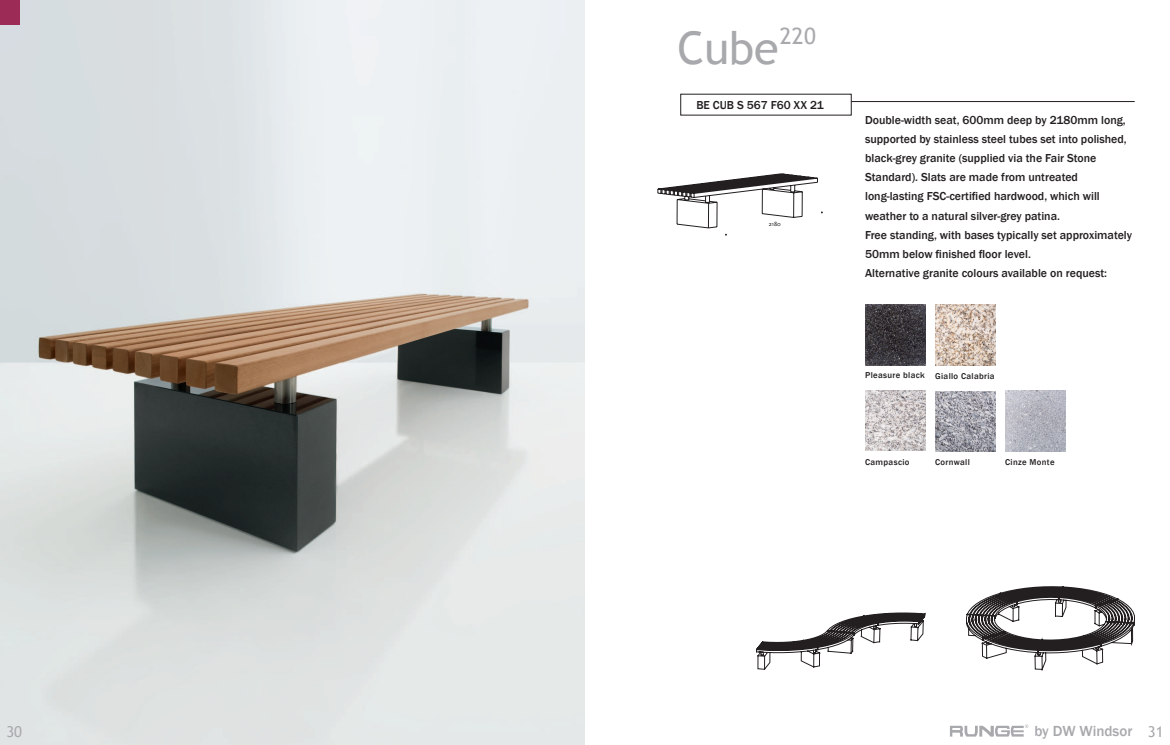
<style>
.page{position:relative;width:1170px;height:745px;background:#fff}
.page>*{position:absolute;margin:0;border:0;box-sizing:border-box;transform-origin:0 0}
.t1{font:45px "Trebuchet MS";color:#a8a9ad}
.t2{font:500 15px "Franklin Gothic";color:#a8a9ad}
.t3{font:15px "Trebuchet MS";color:#a8a9ad}
.t4{font:500 11.88px/19.1px "Franklin Gothic";color:#231f20}
.t5{font:500 8.75px "Franklin Gothic";letter-spacing:.04em;color:#231f20}
.t6{font:6.25px "Scala Sans";color:#0f0c12}
.s1{font-family:"Trebuchet MS";font-weight:400}
</style>
<div class="page">
<hr style="left:851px;top:101px;width:283px;height:1px;background:#231f20">
<svg style="left:966px;top:586px;width:168px;height:83px"></svg>
<svg style="left:756px;top:612px;width:169px;height:57px"></svg>
<svg style="left:657px;top:173px;width:165px;height:62px"></svg>
<img style="left:865px;top:390px;width:60px;height:60px">
<img style="left:935px;top:391px;width:60px;height:60px">
<img style="left:1005px;top:390px;width:60px;height:61px">
<img style="left:935px;top:304px;width:60px;height:61px">
<img style="left:865px;top:304px;width:60px;height:61px">
<img style="left:0;top:0;width:585px;height:744px">
<div style="left:0;top:0;width:20px;height:25px;background:#9c2b56"></div>
<svg style="left:950px;top:724px;width:78px;height:12px"></svg>
<h1 class="t1" style="left:677px;top:22px;width:140px">Cube<sup>220</sup></h1>
<p class="t4" style="left:696px;top:95px;width:129px">BE CUB S 567 F60 XX 21</p>
<p class="t6" style="left:768px;top:220px;width:14px">2180</p>
<p class="t4" style="left:865px;top:110px;width:268px">Double-width seat, 600mm deep by 2180mm long, supported by stainless steel tubes set into polished, black-grey granite (supplied via the Fair Stone Standard). Slats are made from untreated long-lasting FSC-certified hardwood, which will weather to a natural silver-grey patina.<br>Free standing, with bases typically set approximately 50mm below finished floor level.<br>Alternative granite colours available on request:</p>
<p class="t5" style="left:865px;top:369px;width:61px">Pleasure black</p>
<p class="t5" style="left:935px;top:370px;width:61px">Giallo Calabria</p>
<p class="t5" style="left:865px;top:456px;width:46px">Campascio</p>
<p class="t5" style="left:1005px;top:456px;width:51px">Cinze Monte</p>
<p class="t5" style="left:935px;top:456px;width:36px">Cornwall</p>
<p class="t3" style="left:6px;top:722px;width:17px">30</p>
<p class="t2" style="left:1034px;top:721px;width:131px">by DW Windsor <span class="s1">31</span></p>
</div>
